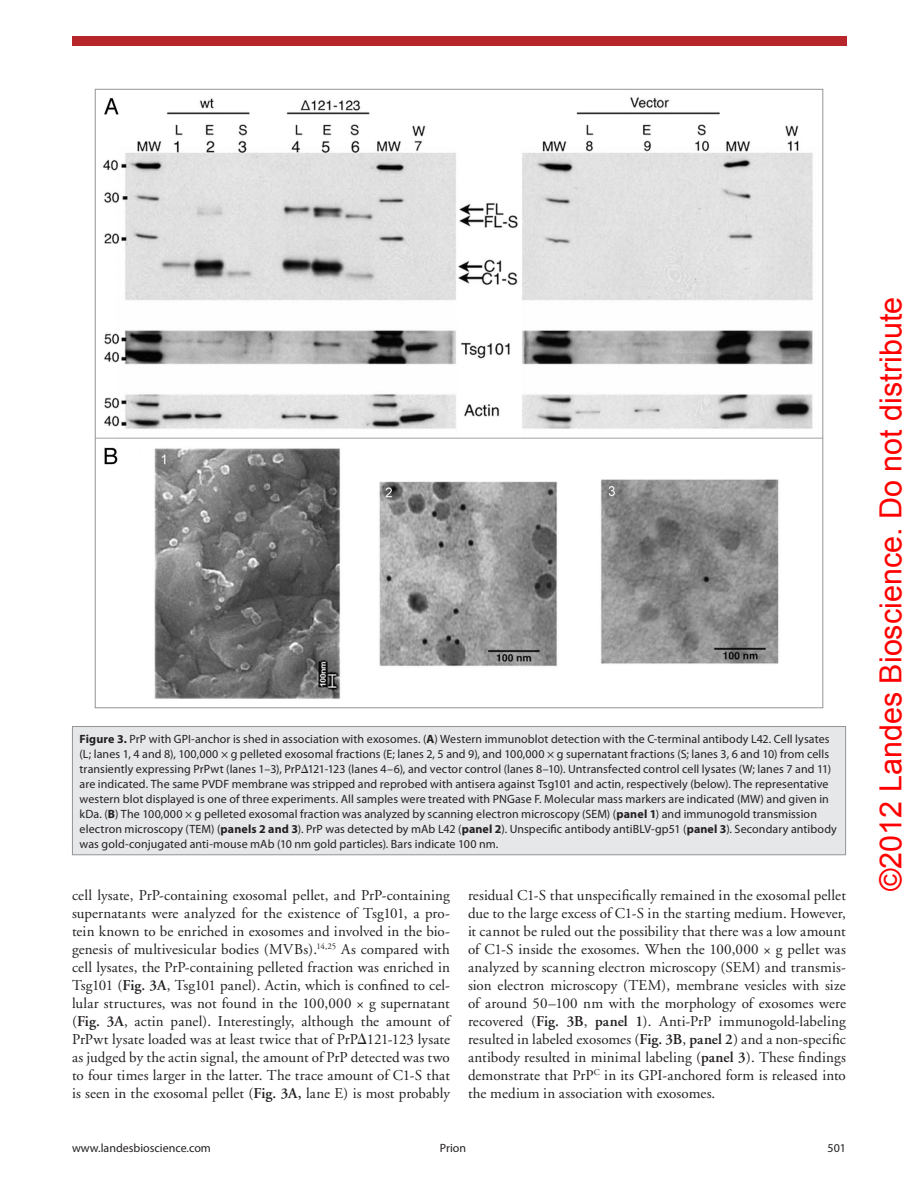
<style>
.page{position:relative;width:918px;height:1188px;background:#fff}
.page>*{position:absolute;margin:0;border:0;box-sizing:border-box;transform-origin:0 0}
.t1{font:30.45px "Arial";color:#f00}
.t2{font:15px/18px "Adobe Garamond";letter-spacing:.005em;color:#231f20;text-align:justify}
.t3{font:12px/15px "Myriad Pro";letter-spacing:.01em;color:#231f20}
.s1{font-weight:700}
.s2{font-family:"Universal Std Greekw Math Pi"}
.s3{font-weight:600}
</style>
<div class="page">
<div style="left:72px;top:36px;width:774px;height:10px;background:#b7262b"></div>
<div style="left:72px;top:727px;width:774px;height:128px;background:#e6e7e9"></div>
<div style="left:72px;top:726px;width:774px;height:129px;border:1px solid #939598"></div>
<img style="left:97px;top:97px;width:724px;height:602px">
<p class="t3" style="left:80px;top:731px;width:759px"><span class="s1">Figure 3.</span> PrP with GPI-anchor is shed in association with exosomes. (<span class="s1">A</span>) Western immunoblot detection with the C-terminal antibody L42. Cell lysates (L; lanes 1, 4 and 8), 100,000 × g pelleted exosomal fractions (E; lanes 2, 5 and 9), and 100,000 × g supernatant fractions (S; lanes 3, 6 and 10) from cells transiently expressing PrPwt (lanes 1–3), PrP<span class="s2">Δ</span>121-123 (lanes 4–6), and vector control (lanes 8–10). Untransfected control cell lysates (W; lanes 7 and 11) are indicated. The same PVDF membrane was stripped and reprobed with antisera against Tsg101 and actin, respectively (below). The representative western blot displayed is one of three experiments. All samples were treated with PNGase F. Molecular mass markers are indicated (MW) and given in kDa. (<span class="s1">B</span>) The 100,000 × g pelleted exosomal fraction was analyzed by scanning electron microscopy (SE M) (<span class="s1">panel 1</span>) and immunogold transmission electron microscopy (TEM) (<span class="s1">panels 2 and 3</span>). PrP was detected by mAb L42 (<span class="s1">panel 2</span>). Unspecific antibody antiBLV-gp51 (<span class="s1">panel 3</span>). Secondary antibody was gold-conjugated anti-mouse mAb (10 nm gold particles). Bars indicate 100 nm.</p>
<p class="t2" style="left:72px;top:887px;width:380px">cell lysate, PrP-containing exosomal pellet, and PrP-containing supernatants were analyzed for the existence of Tsg101, a pro&shy;tein known to be enriched in exosomes and involved in the bio&shy;genesis of multivesicular bodies (MVBs).<sup>14,25</sup> As compared with cell lysates, the PrP-containing pelleted fraction was enriched in Tsg101 (<span class="s3">Fig. 3A</span>, Tsg101 panel). Actin, which is confined to cel&shy;lular structures, was not found in the 100,000 × g supernatant (<span class="s3">Fig. 3A</span>, actin panel). Interestingly, although the amount of PrPwt lysate loaded was at least twice that of PrP<span class="s2">Δ</span>121-123 lysate as judged by the actin signal, the amount of PrP detected was two to four times larger in the latter. The trace amount of C1-S that is seen in the exosomal pellet (<span class="s3">Fig. 3A,</span> lane E) is most probably</p>
<p class="t2" style="left:468px;top:887px;width:379px">residual C1-S that unspecifically remained in the exosomal pellet due to the large excess of C1-S in the starting medium. However, it cannot be ruled out the possibility that there was a low amount of C1-S inside the exosomes. When the 100,000 × g pellet was analyzed by scanning electron microscopy (SEM) and transmis&shy;sion electron microscopy (TEM), membrane vesicles with size of around 50–100 nm with the morphology of exosomes were recovered (<span class="s3">Fig. 3B</span>, <span class="s3">panel 1</span>). Anti-PrP immunogold-labeling resulted in labeled exosomes (<span class="s3">Fig. 3B</span>, <span class="s3">panel 2</span>) and a non-specific antibody resulted in minimal labeling (<span class="s3">panel 3</span>). These findings demonstrate that PrP<sup>C</sup> in its GPI-anchored form is released into the medium in association with exosomes.</p>
<p class="t3" style="left:72px;top:1140px;width:140px">www.landesbioscience.com</p>
<p class="t3" style="left:440px;top:1140px;width:28px">Prion</p>
<p class="t3" style="left:828px;top:1140px;width:20px">501</p>
<h1 class="t1" style="left:871px;top:891px;width:595px;rotate:-90deg">©2012 Landes Bioscience. Do not distribute</h1>
</div>
